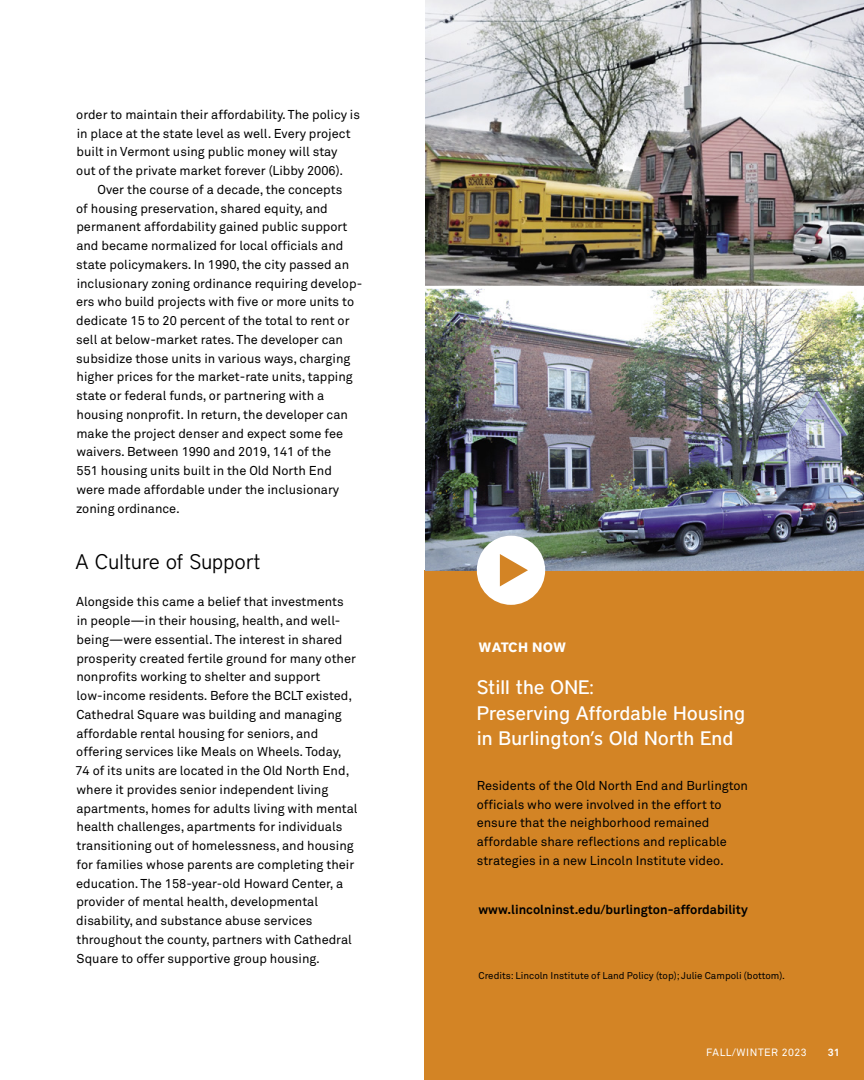
<style>
.page{position:relative;width:864px;height:1080px;background:#fff}
.page>*{position:absolute;margin:0;border:0;box-sizing:border-box;transform-origin:0 0}
.t1{font:300 21px "District";color:#000}
.t2{font:500 19.5px/25.5px "District";color:#fff}
.t3{font:700 13.5px "District";letter-spacing:-.015em;color:#fff}
.t4{font:12.75px/18.8px "Akkurat Pro";color:#000}
.t5{font:700 12.75px "Akkurat Pro";color:#000}
.t6{font:10.5px "Akkurat Pro";letter-spacing:.05em;color:#fff}
.t7{font:700 10.5px "Akkurat Pro";color:#fff}
.t8{font:9.75px "Akkurat Pro";color:#000}
</style>
<div class="page">
<div style="left:425px;top:570px;width:439px;height:510px;background:#d38425"></div>
<img style="left:425px;top:0;width:439px;height:570px">
<div style="left:477px;top:536px;width:68px;height:69px;background:#fff;border-radius:50%"></div>
<svg style="left:500px;top:554px;width:28px;height:32px"></svg>
<hr style="left:425px;top:286px;width:439px;height:3px;background:#fff">
<p class="t4" style="left:76px;top:105px;width:285px">order to maintain their affordability. The policy is in place at the state level as well. Every project built in Vermont using public money will stay<br>out of the private market forever (Libby 2006).</p>
<p class="t4" style="left:76px;top:180px;width:288px;text-indent:22px">Over the course of a decade, the concepts<br>of housing preservation, shared equity, and permanent affordability gained public support and became normalized for local officials and state policymakers. In 1990, the city passed an inclusionary zoning ordinance requiring develop&shy;ers who build projects with five or more units to dedicate 15 to 20 percent of the total to rent or sell at below-market rates. The developer can subsidize those units in various ways, charging higher prices for the market-rate units, tapping state or federal funds, or partnering with a housing nonprofit. In return, the developer can make the project denser and expect some fee waivers. Between 1990 and 2019, 141 of the<br>551 housing units built in the Old North End were made affordable under the inclusionary zoning ordinance.</p>
<h1 class="t1" style="left:75px;top:549px;width:187px">A Culture of Support</h1>
<p class="t4" style="left:75px;top:593px;width:284px">Alongside this came a belief that investments<br>in people—in their housing, health, and well&shy;being—were essential. The interest in shared prosperity created fertile ground for many other nonprofits working to shelter and support low-income residents. Before the BCLT existed, Cathedral Square was building and managing affordable rental housing for seniors, and offering services like Meals on Wheels. Today, 74 of its units are located in the Old North End, where it provides senior independent living apartments, homes for adults living with mental health challenges, apartments for individuals transitioning out of homelessness, and housing for families whose parents are completing their education. The 158-year-old Howard Center, a provider of mental health, developmental disability, and substance abuse services throughout the county, partners with Cathedral Square to offer supportive group housing.</p>
<p class="t3" style="left:479px;top:639px;width:89px">WATCH NOW</p>
<h2 class="t2" style="left:477px;top:674px;width:270px">Still the ONE:<br>Preserving Affordable Housing in Burlington’s Old North End</h2>
<p class="t4" style="left:477px;top:777px;width:273px">Residents of the Old North End and Burlington officials who were involved in the effort to ensure that the neighborhood remained affordable share reflections and replicable strategies in a new Lincoln Institute video.</p>
<p class="t5" style="left:478px;top:901px;width:271px">www.lincolninst.edu/burlington-affordability</p>
<p class="t8" style="left:478px;top:970px;width:308px">Credits: Lincoln Institute of Land Policy (top); Julie Campoli (bottom).</p>
<p class="t6" style="left:706px;top:1047px;width:102px">FALL/WINTER 2023</p>
<p class="t7" style="left:828px;top:1046px;width:13px">31</p>
</div>
